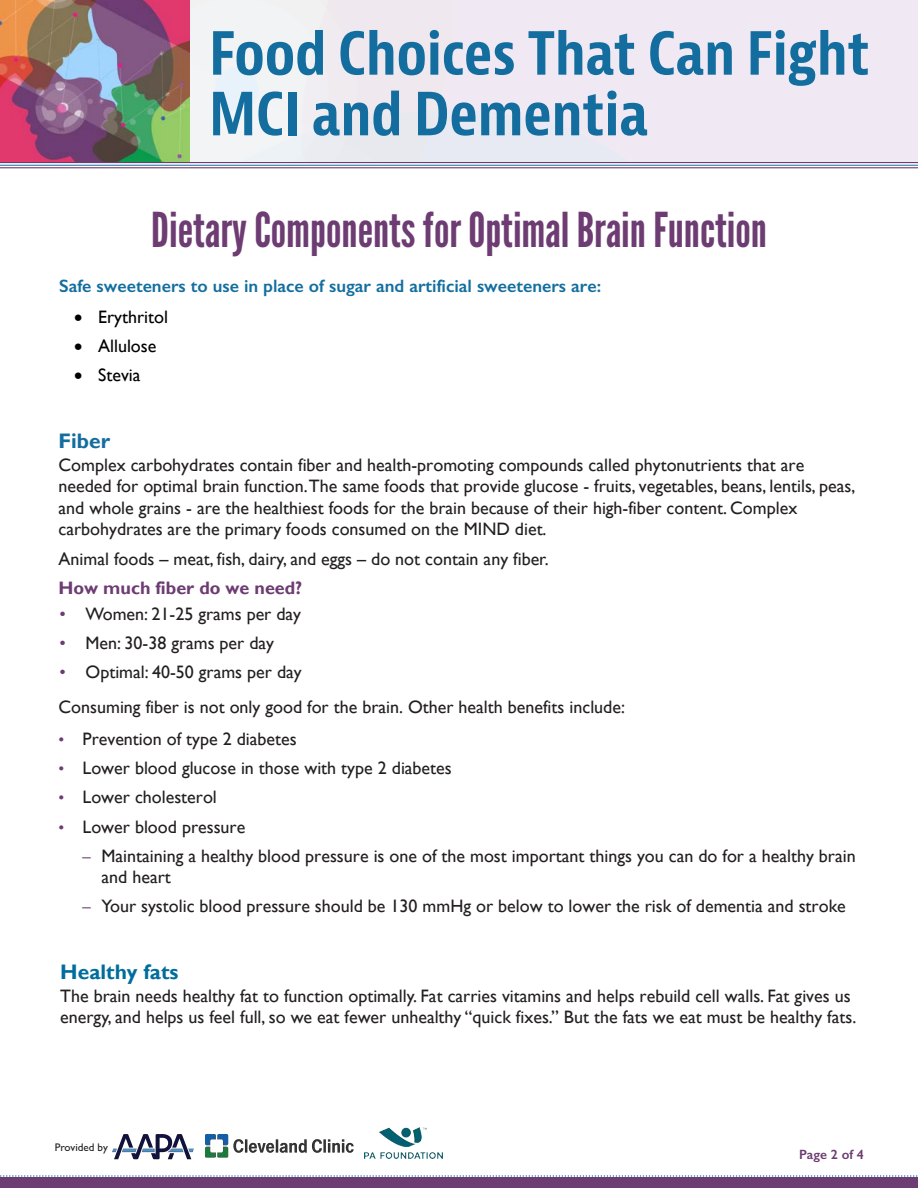
<style>
.page{position:relative;width:918px;height:1188px;background:#fff}
.page>*{position:absolute;margin:0;border:0;box-sizing:border-box;transform-origin:0 0}
.t1{font:700 condensed 57.9px/60.6px "Bernina Sans";color:#136e9f}
.t2{font:48px "League Gothic";color:#6d3c72}
.t3{font:700 21px "Gill Sans";color:#006d9d}
.t4{font:700 21px "Gill Sans";color:#136e9f}
.t5{font:18px/21.6px "Gill Sans";color:#231f20}
.t6{font:600 18px "Gill Sans";color:#136e9f}
.t7{font:18px "Gill Sans";color:#000}
.t8{font:600 13.5px "Gill Sans";color:#6d3c72}
.t9{font:11.1px "Gill Sans";color:#231f20}
.s1{font-weight:700;color:#6d3c72}
.s2{color:#6d3c72}
.s3{font-size:16.5px;color:#6d3c72}
</style>
<div class="page">
<img style="left:205px;top:1134px;width:149px;height:24px">
<img style="left:365px;top:1128px;width:77px;height:31px">
<img style="left:112px;top:1134px;width:82px;height:26px">
<div style="left:0;top:1177px;width:918px;height:11px;background:#6d3c72"></div>
<svg style="left:0;top:1175px;width:918px;height:2px"></svg>
<img style="left:189px;top:0;width:729px;height:162px">
<img style="left:0;top:0;width:189px;height:162px">
<hr style="left:0;top:162px;width:918px;height:1px;background:#6d3c72">
<hr style="left:0;top:165px;width:918px;height:1px;background:#136e9f">
<hr style="left:0;top:167px;width:918px;height:1px;background:#6d3c72">
<p class="t1" style="left:209px;top:24px;width:662px">Food Choices That Can Fight<br>MCI and Dementia</p>
<p class="t2" style="left:151px;top:201px;width:617px">Dietary Components for Optimal Brain Function</p>
<p class="t6" style="left:59px;top:280px;width:544px">Safe sweeteners to use in place of sugar and artificial sweeteners are:</p>
<p class="t7" style="left:74px;top:306px;width:95px">• Erythritol</p>
<p class="t7" style="left:74px;top:336px;width:84px">• Allulose</p>
<p class="t7" style="left:74px;top:365px;width:68px">• Stevia</p>
<p class="t4" style="left:59px;top:428px;width:53px">Fiber</p>
<p class="t5" style="left:59px;top:454px;width:798px">Complex carbohydrates contain fiber and health-promoting compounds called phytonutrients that are needed for optimal brain function. The same foods that provide glucose - fruits, vegetables, beans, lentils, peas, and whole grains - are the healthiest foods for the brain because of their high-fiber content. Complex carbohydrates are the primary foods consumed on the MIND diet.</p>
<p class="t5" style="left:59px;top:544px;width:492px;line-height:29.1px">Animal foods – meat, fish, dairy, and eggs – do not contain any fiber.<br><span class="s1">How much fiber do we need?</span></p>
<p class="t5" style="left:59px;top:604px;width:243px"><span class="s2">•</span> Women: 21-25 grams per day</p>
<p class="t5" style="left:59px;top:633px;width:216px"><span class="s2">•</span> Men: 30-38 grams per day</p>
<p class="t5" style="left:59px;top:662px;width:244px"><span class="s2">•</span> Optimal: 40-50 grams per day</p>
<p class="t5" style="left:59px;top:697px;width:568px">Consuming fiber is not only good for the brain. Other health benefits include:</p>
<p class="t5" style="left:59px;top:729px;width:240px"><span class="s3">•</span> Prevention of type 2 diabetes</p>
<p class="t5" style="left:59px;top:758px;width:395px"><span class="s3">•</span> Lower blood glucose in those with type 2 diabetes</p>
<p class="t5" style="left:59px;top:787px;width:160px"><span class="s3">•</span> Lower cholesterol</p>
<p class="t5" style="left:59px;top:816px;width:188px"><span class="s3">•</span> Lower blood pressure</p>
<p class="t5" style="left:102px;top:845px;width:756px;text-indent:-19px"><span class="s3">–</span> Maintaining a healthy blood pressure is one of the most important things you can do for a healthy brain and heart</p>
<p class="t5" style="left:83px;top:896px;width:765px"><span class="s3">–</span> Your systolic blood pressure should be 130 mmHg or below to lower the risk of dementia and stroke</p>
<p class="t3" style="left:60px;top:959px;width:120px">Healthy fats</p>
<p class="t5" style="left:60px;top:985px;width:798px">The brain needs healthy fat to function optimally. Fat carries vitamins and helps rebuild cell walls. Fat gives us energy, and helps us feel full, so we eat fewer unhealthy “quick fixes.” But the fats we eat must be healthy fats.</p>
<p class="t9" style="left:55px;top:1144px;width:55px">Provided by</p>
<p class="t8" style="left:799px;top:1150px;width:66px">Page 2 of 4</p>
</div>
